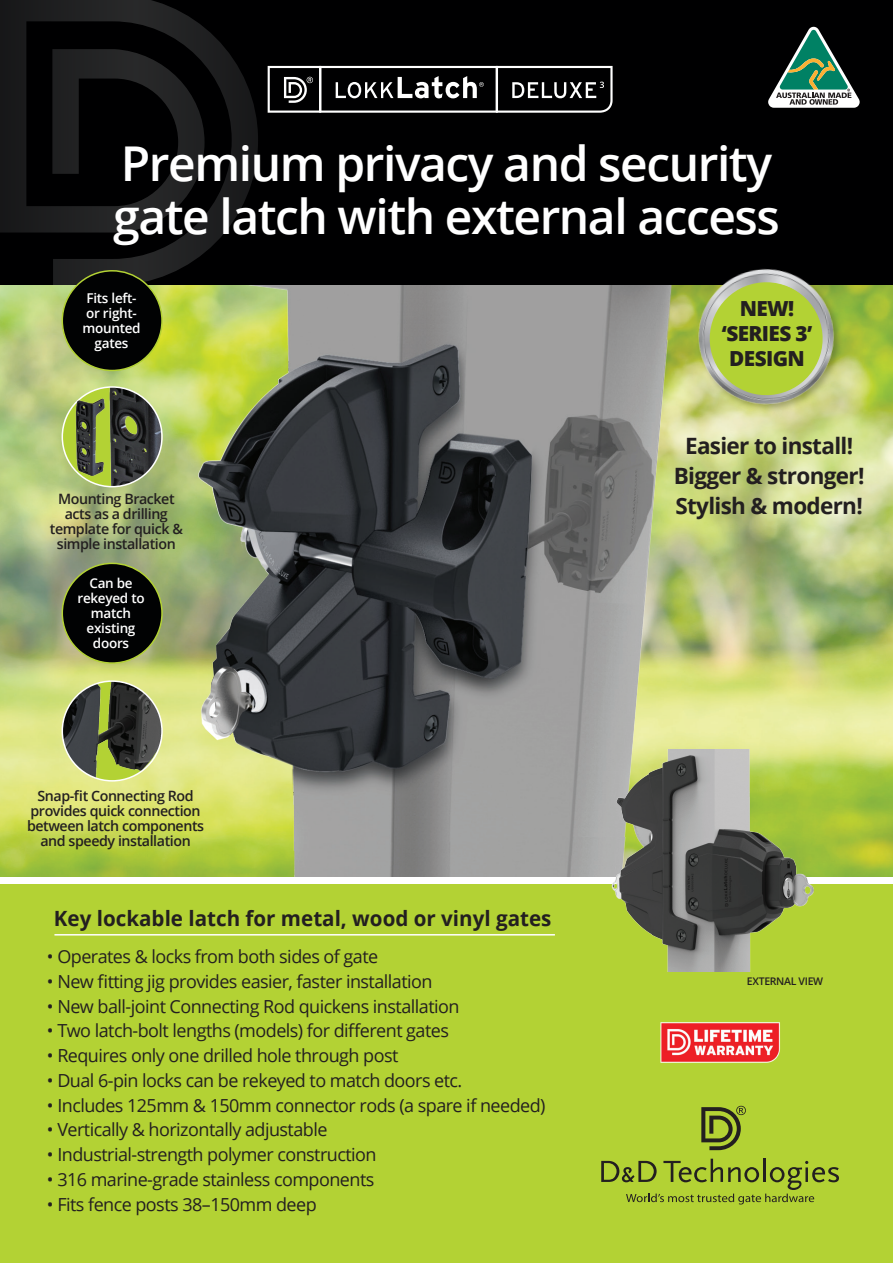
<style>
.page{position:relative;width:893px;height:1263px;background:#fff}
.page>*{position:absolute;margin:0;border:0;box-sizing:border-box;transform-origin:0 0}
.t1{font:600 48px/52.5px "Open Sans";letter-spacing:-.03em;color:#fff}
.t2{font:700 22.5px/30px "Open Sans";letter-spacing:-.03em;color:#231f20;text-align:center}
.t3{font:700 21px "Open Sans";color:#231f20}
.t4{font:800 20.85px/24.9px "Open Sans";letter-spacing:-.03em;color:#231f20;text-align:center}
.t5{font:18px "Open Sans";letter-spacing:-.03em;color:#231f20}
.t6{font:900 condensed 15.6px/13.4px "Myriad Pro";color:#231f20;text-align:center}
.t7{font:600 14.25px/15px "Open Sans";letter-spacing:-.03em;color:#231f20;text-align:center}
.t8{font:600 13.5px/15px "Open Sans";letter-spacing:-.02em;color:#fff;text-align:center}
.t9{font:600 10.5px "Open Sans";letter-spacing:-.03em;color:#231f20}
</style>
<div class="page">
<div style="left:0;top:884px;width:893px;height:379px;background:#b3d234"></div>
<hr style="left:54px;top:934px;width:501px;height:1px;background:#fff">
<div style="left:0;top:0;width:893px;height:285px;background:#000001"></div>
<svg style="left:0;top:0;width:258px;height:285px"></svg>
<svg style="left:701px;top:1106px;width:45px;height:44px"></svg>
<svg style="left:601px;top:1159px;width:238px;height:45px"></svg>
<img style="left:660px;top:1022px;width:120px;height:41px">
<img style="left:0;top:285px;width:893px;height:591px">
<img style="left:174px;top:285px;width:631px;height:591px">
<svg style="left:61px;top:562px;width:102px;height:102px;background:#2d3120"></svg>
<svg style="left:61px;top:269px;width:102px;height:103px;background:#282d16"></svg>
<img style="left:601px;top:749px;width:222px;height:222px">
<svg style="left:268px;top:66px;width:345px;height:47px"></svg>
<svg style="left:768px;top:27px;width:92px;height:81px"></svg>
<img style="left:62px;top:681px;width:100px;height:100px;border-radius:50px">
<div style="left:62px;top:680px;width:101px;height:102px;border:2px solid #fff;border-radius:50%"></div>
<div style="left:62px;top:387px;width:100px;height:100px;background:#b3d234;border-radius:50%"></div>
<img style="left:80px;top:387px;width:82px;height:100px">
<div style="left:62px;top:386px;width:101px;height:101px;border:2px solid #fff;border-radius:50%"></div>
<img style="left:72px;top:397px;width:36px;height:81px">
<img style="left:695px;top:268px;width:148px;height:146px">
<svg style="left:707px;top:280px;width:118px;height:118px;background:#b0c851"></svg>
<h1 class="t1" style="left:113px;top:137px;width:668px">Premium privacy and security gate latch with external access</h1>
<p class="t8" style="left:82px;top:291px;width:60px">Fits left&shy;or right&shy;mounted gates</p>
<p class="t7" style="left:50px;top:491px;width:135px">Mounting Bracket acts as a drilling template for quick &amp; simple installation</p>
<p class="t8" style="left:77px;top:576px;width:69px">Can be rekeyed to match existing doors</p>
<p class="t7" style="left:27px;top:788px;width:179px">Snap-fit Connecting Rod provides quick connection between latch components and speedy installation</p>
<p class="t3" style="left:54px;top:904px;width:499px">Key lockable latch for metal, wood or vinyl gates</p>
<p class="t5" style="left:47px;top:944px;width:333px">• Operates &amp; locks from both sides of gate</p>
<p class="t5" style="left:47px;top:969px;width:387px">• New fitting jig provides easier, faster installation</p>
<p class="t5" style="left:47px;top:994px;width:414px">• New ball-joint Connecting Rod quickens installation</p>
<p class="t5" style="left:47px;top:1018px;width:404px">• Two latch-bolt lengths (models) for different gates</p>
<p class="t5" style="left:47px;top:1043px;width:353px">• Requires only one drilled hole through post</p>
<p class="t5" style="left:47px;top:1068px;width:417px">• Dual 6-pin locks can be rekeyed to match doors etc.</p>
<p class="t5" style="left:47px;top:1093px;width:500px">• Includes 125mm &amp; 150mm connector rods (a spare if needed)</p>
<p class="t5" style="left:47px;top:1117px;width:282px">• Vertically &amp; horizontally adjustable</p>
<p class="t5" style="left:47px;top:1142px;width:331px">• Industrial-strength polymer construction</p>
<p class="t5" style="left:47px;top:1167px;width:329px">• 316 marine-grade stainless components</p>
<p class="t5" style="left:47px;top:1192px;width:271px">• Fits fence posts 38–150mm deep</p>
<p class="t6" style="left:710px;top:316px;width:95px;rotate:-16deg">THE SAFEST<br>CHOICE FOR ONLY</p>
<p class="t4" style="left:722px;top:295px;width:92px">NEW! ‘SERIES 3’<br>DESIGN</p>
<p class="t2" style="left:674px;top:430px;width:192px">Easier to install!<br>Bigger &amp; stronger!<br>Stylish &amp; modern!</p>
<p class="t9" style="left:747px;top:974px;width:78px">EXTERNAL VIEW</p>
</div>
